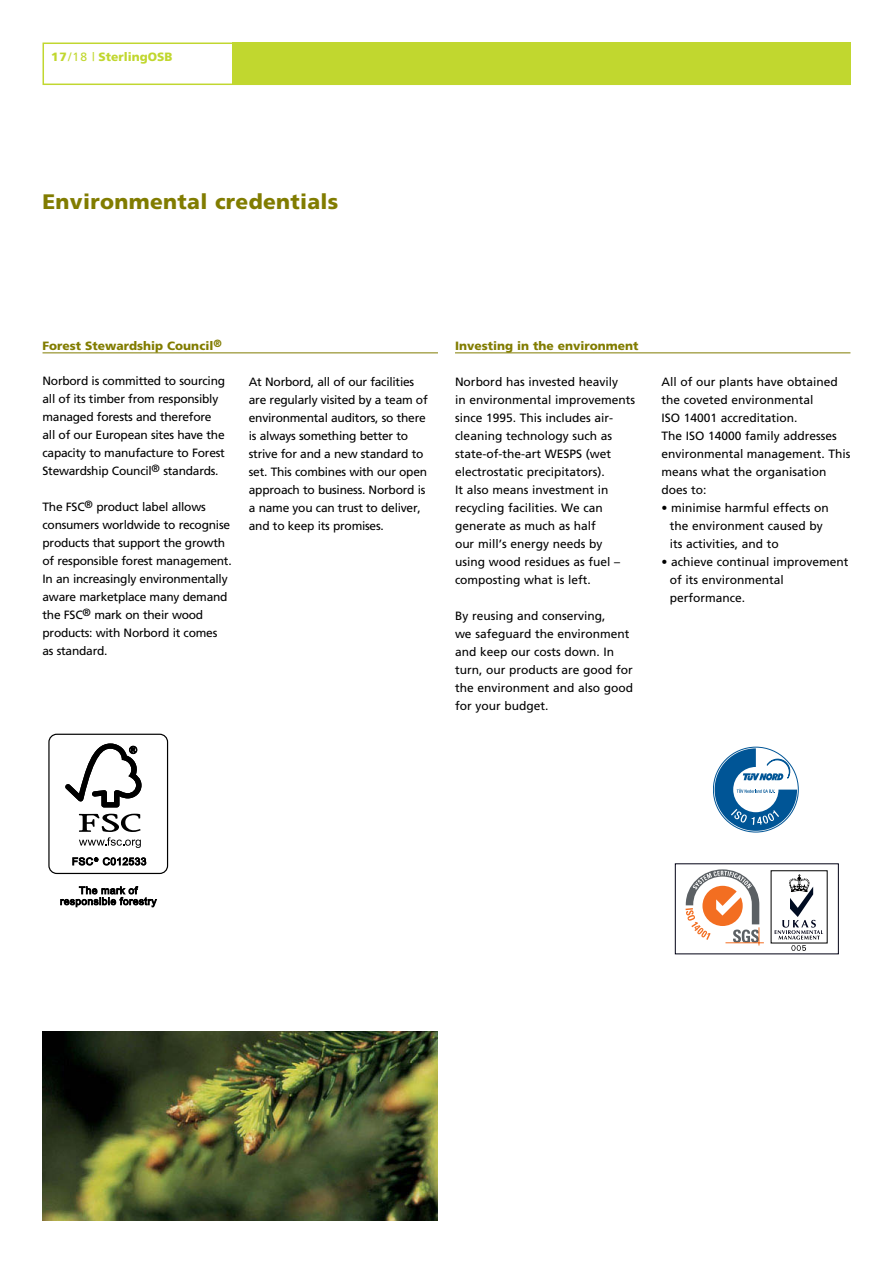
<style>
.page{position:relative;width:893px;height:1263px;background:#fff}
.page>*{position:absolute;margin:0;border:0;box-sizing:border-box;transform-origin:0 0}
.t1{font:900 21px "Frutiger";letter-spacing:.015em;color:#817c00}
.t2{font:12px/18px "Frutiger";color:#000}
.t3{font:12px/18px "Frutiger";letter-spacing:-.02em;color:#000}
.t4{font:900 12px "Frutiger";color:#817c00}
.t5{font:900 12px "Frutiger";color:#c1d72f}
.s1{font-weight:400}
</style>
<div class="page">
<div style="left:43px;top:43px;width:807px;height:42px;border:2px solid #c1d72f"></div>
<div style="left:232px;top:43px;width:618px;height:42px;background:#c1d72f"></div>
<hr style="left:43px;top:353px;width:395px;height:1px;background:#817c00">
<hr style="left:455px;top:353px;width:395px;height:1px;background:#817c00">
<img style="left:43px;top:1031px;width:395px;height:189px">
<svg style="left:685px;top:869px;width:75px;height:76px"></svg>
<hr style="left:725px;top:942px;width:39px;height:1px;background:#f36e21">
<svg style="left:791px;top:945px;width:15px;height:6px"></svg>
<svg style="left:775px;top:874px;width:48px;height:65px"></svg>
<div style="left:675px;top:863px;width:164px;height:91px;border:1px solid #000014"></div>
<svg style="left:715px;top:748px;width:82px;height:83px"></svg>
<div style="left:48px;top:734px;width:120px;height:140px;border:1px solid #000;border-radius:8px"></div>
<svg style="left:79px;top:814px;width:62px;height:34px"></svg>
<svg style="left:65px;top:743px;width:77px;height:64px"></svg>
<svg style="left:72px;top:857px;width:74px;height:8px"></svg>
<svg style="left:60px;top:886px;width:97px;height:21px"></svg>
<p class="t5" style="left:51px;top:50px;width:123px">17<span class="s1">/18 |</span> SterlingOSB</p>
<h1 class="t1" style="left:43px;top:189px;width:297px">Environmental credentials</h1>
<p class="t4" style="left:43px;top:338px;width:181px">Forest Stewardship Council<sup>®</sup></p>
<p class="t4" style="left:455px;top:338px;width:185px">Investing in the environment</p>
<p class="t3" style="left:43px;top:372px;width:184px">Norbord is committed to sourcing all of its timber from responsibly managed forests and therefore all of our European sites have the capacity to manufacture to Forest Stewardship Council<sup>®</sup> standards.</p>
<p class="t3" style="left:43px;top:498px;width:191px">The FSC<sup>®</sup> product label allows consumers worldwide to recognise products that support the growth of responsible forest management.<br>In an increasingly environmentally aware marketplace many demand the FSC<sup>®</sup> mark on their wood products: with Norbord it comes<br>as standard.</p>
<p class="t3" style="left:249px;top:372px;width:180px">At Norbord, all of our facilities are regularly visited by a team of environmental auditors, so there is always something better to strive for and a new standard to set. This combines with our open approach to business. Norbord is a name you can trust to deliver, and to keep its promises.</p>
<p class="t2" style="left:455px;top:373px;width:182px">Norbord has invested heavily<br>in environmental improvements since 1995. This includes air&shy;cleaning technology such as state-of-the-art WESPS (wet electrostatic precipitators).<br>It also means investment in recycling facilities. We can generate as much as half<br>our mill’s energy needs by using wood residues as fuel – composting what is left.</p>
<p class="t2" style="left:455px;top:607px;width:180px">By reusing and conserving,<br>we safeguard the environment and keep our costs down. In turn, our products are good for the environment and also good for your budget.</p>
<p class="t2" style="left:661px;top:373px;width:191px">All of our plants have obtained the coveted environmental<br>ISO 14001 accreditation.<br>The ISO 14000 family addresses environmental management. This means what the organisation does to:</p>
<p class="t2" style="left:670px;top:499px;width:160px;text-indent:-9px">• minimise harmful effects on the environment caused by its activities, and to</p>
<p class="t2" style="left:670px;top:553px;width:180px;text-indent:-9px">• achieve continual improvement of its environmental performance.</p>
</div>
